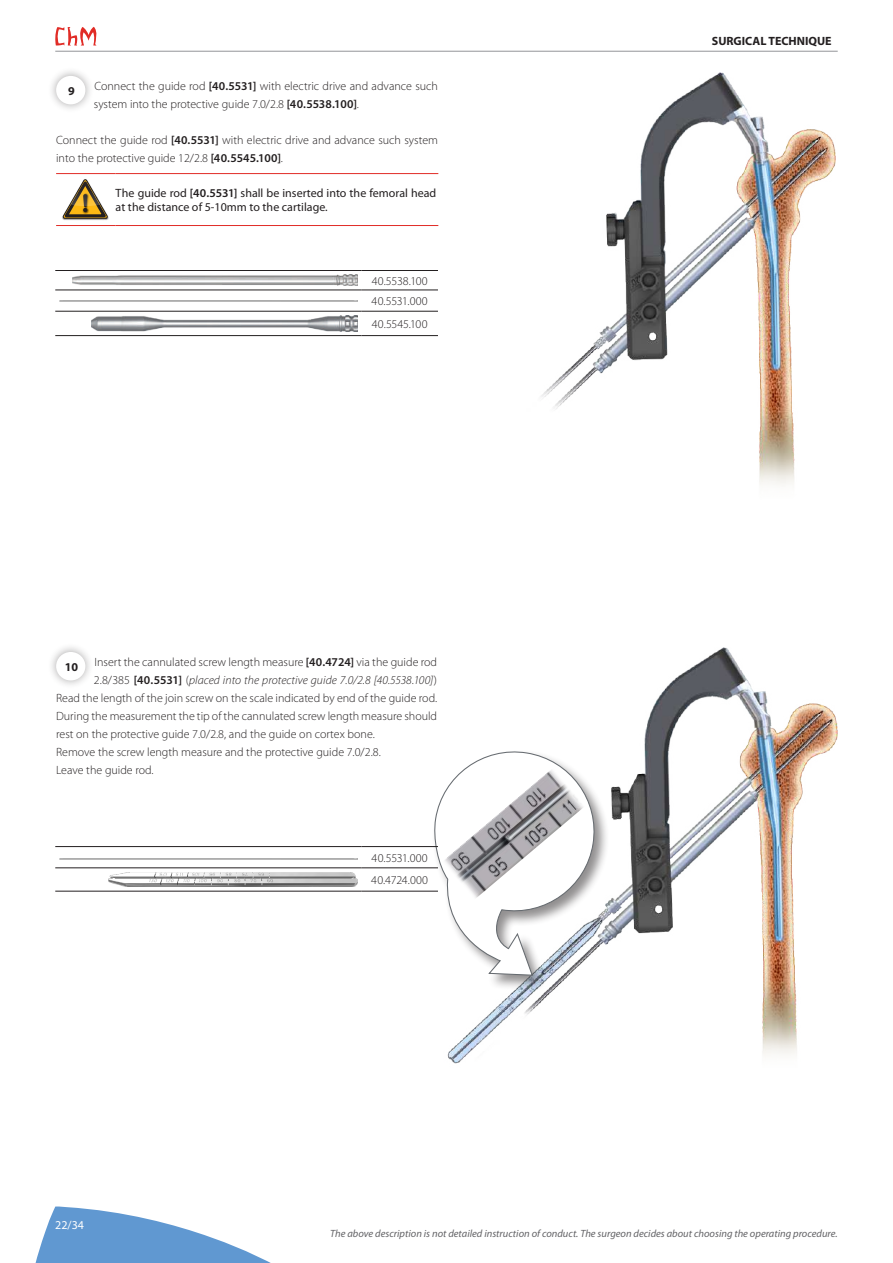
<style>
.page{position:relative;width:893px;height:1263px;background:#fff}
.page>*{position:absolute;margin:0;border:0;box-sizing:border-box;transform-origin:0 0}
.t1{font:300 12px/18px "Myriad Pro";color:#231f20}
.t2{font:12px/14.4px "Myriad Pro";color:#231f20}
.t3{font:italic 300 12px "Myriad Pro";letter-spacing:.005em;color:#231f20}
.t4{font:700 12px "Myriad Pro";color:#231f20}
.t5{font:12px "Myriad Pro";color:#fff}
.t6{font:italic 10.5px "Myriad Pro";color:#636366}
.s1{font-weight:600}
.s2{font-style:normal}
.s3{font-weight:600;font-style:normal}
</style>
<div class="page">
<svg style="left:35px;top:1206px;width:236px;height:57px"></svg>
<img style="left:541px;top:73px;width:295px;height:412px">
<img style="left:447px;top:648px;width:391px;height:416px">
<div style="left:432px;top:748px;width:178px;height:243px;background:#231f20;opacity:.5"></div>
<svg style="left:433px;top:746px;width:167px;height:230px"></svg>
<svg style="left:55px;top:27px;width:41px;height:19px"></svg>
<hr style="left:55px;top:51px;width:783px;height:1px;background:#939598">
<div style="left:47px;top:643px;width:47px;height:46px;background:#231f20;opacity:.4"></div>
<div style="left:56px;top:652px;width:29px;height:28px;background:#fff;border-radius:50%"></div>
<hr style="left:116px;top:173px;width:322px;height:1px;background:#e12c26">
<hr style="left:116px;top:225px;width:322px;height:1px;background:#e12c26">
<hr style="left:56px;top:173px;width:60px;height:1px;background:#e12c26">
<hr style="left:56px;top:225px;width:60px;height:1px;background:#e12c26">
<svg style="left:62px;top:179px;width:47px;height:41px"></svg>
<div style="left:47px;top:67px;width:47px;height:46px;background:#231f20;opacity:.4"></div>
<div style="left:56px;top:76px;width:29px;height:28px;background:#fff;border-radius:50%"></div>
<hr style="left:55px;top:290px;width:306px;height:1px;background:#231f20">
<hr style="left:361px;top:290px;width:77px;height:1px;background:#231f20">
<hr style="left:55px;top:270px;width:306px;height:1px;background:#231f20">
<hr style="left:361px;top:270px;width:77px;height:1px;background:#231f20">
<hr style="left:55px;top:311px;width:306px;height:1px;background:#231f20">
<hr style="left:361px;top:311px;width:77px;height:1px;background:#231f20">
<hr style="left:55px;top:335px;width:306px;height:1px;background:#231f20">
<hr style="left:361px;top:335px;width:77px;height:1px;background:#231f20">
<img style="left:72px;top:275px;width:285px;height:11px">
<img style="left:92px;top:315px;width:265px;height:16px">
<hr style="left:55px;top:846px;width:306px;height:1px;background:#231f20">
<hr style="left:361px;top:846px;width:77px;height:1px;background:#231f20">
<hr style="left:55px;top:867px;width:306px;height:1px;background:#231f20">
<hr style="left:361px;top:867px;width:77px;height:1px;background:#231f20">
<hr style="left:55px;top:891px;width:306px;height:1px;background:#231f20">
<hr style="left:361px;top:891px;width:77px;height:1px;background:#231f20">
<img style="left:109px;top:872px;width:248px;height:15px">
<p class="t1" style="left:94px;top:77px;width:346px">Connect the guide rod <span class="s1">[40.5531]</span> with electric drive and advance such system into the protective guide 7.0/2.8 <span class="s1">[40.5538.100]</span>.</p>
<p class="t1" style="left:56px;top:131px;width:383px">Connect the guide rod <span class="s1">[40.5531]</span> with electric drive and advance such system into the protective guide 12/2.8 <span class="s1">[40.5545.100]</span>.</p>
<p class="t2" style="left:116px;top:185px;width:322px">The guide rod <span class="s1">[40.5531]</span> shall be inserted into the femoral head at the distance of 5-10mm to the cartilage.</p>
<p class="t4" style="left:68px;top:83px;width:8px">9</p>
<p class="t1" style="left:372px;top:270px;width:58px;line-height:20.4px">40.5538.100<br>40.5531.000</p>
<p class="t1" style="left:372px;top:315px;width:57px">40.5545.100</p>
<p class="t1" style="left:94px;top:653px;width:344px">Insert the cannulated screw length measure <span class="s1">[40.4724]</span> via the guide rod</p>
<p class="t3" style="left:94px;top:673px;width:345px"><span class="s2">2.8/385</span> <span class="s3">[40.5531]</span> <span class="s2">(</span>placed into the protective guide 7.0/2.8 [40.5538.100]<span class="s2">)</span></p>
<p class="t1" style="left:56px;top:689px;width:382px">Read the length of the join screw on the scale indicated by end of the guide rod.</p>
<p class="t1" style="left:56px;top:707px;width:383px">During the measurement the tip of the cannulated screw length measure should</p>
<p class="t1" style="left:56px;top:725px;width:320px">rest on the protective guide 7.0/2.8, and the guide on cortex bone.</p>
<p class="t1" style="left:56px;top:743px;width:326px">Remove the screw length measure and the protective guide 7.0/2.8.</p>
<p class="t1" style="left:56px;top:761px;width:99px">Leave the guide rod.</p>
<p class="t4" style="left:65px;top:659px;width:15px">10</p>
<p class="t1" style="left:371px;top:846px;width:58px;line-height:22.4px">40.5531.000<br>40.4724.000</p>
<p class="t4" style="left:712px;top:33px;width:121px">SURGICAL TECHNIQUE</p>
<p class="t5" style="left:55px;top:1217px;width:30px">22/34</p>
<p class="t6" style="left:330px;top:1227px;width:509px">The above description is not detailed instruction of conduct. The surgeon decides about choosing the operating procedure.</p>
</div>
